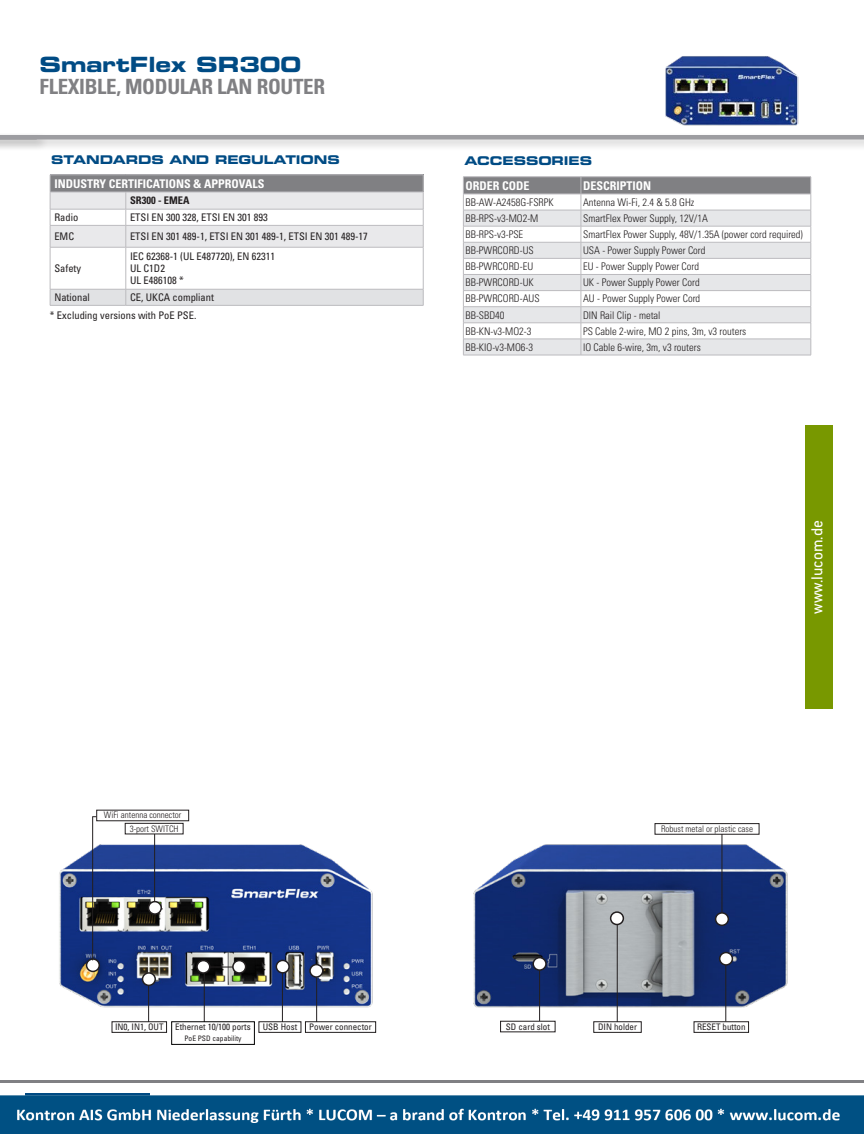
<style>
.page{position:relative;width:864px;height:1134px;background:#fff}
.page>*{position:absolute;margin:0;border:0;box-sizing:border-box;transform-origin:0 0}
.t1{font:700 condensed 21px "Univers LT Std";letter-spacing:-.015em;color:#808083}
.t2{font:21px "Eurostile LT Std Bold Ex 2";letter-spacing:-.01em;color:#004b84}
.t3{font:17.55px "Conduit ITC Std";color:#fff}
.t4{font:700 condensed 12px "Univers LT Std";color:#fff}
.t5{font:12px "Eurostile LT Std Bold Ex 2";letter-spacing:-.01em;color:#004b84}
.t6{font:300 condensed 10.5px "Univers LT Std";color:#231f20}
.t7{font:condensed 10.5px/12px "Univers LT Std";color:#231f20}
.t8{font:700 condensed 10.5px "Univers LT Std";color:#231f20}
.t9{font:condensed 9px "Univers LT Std";color:#231f20}
.t10{font:300 condensed 9px "Univers LT Std";color:#231f20}
.t11{font:condensed 7.5px "Univers LT Std";color:#231f20}
</style>
<div class="page">
<img style="left:0;top:56px;width:864px;height:1078px">
<h1 class="t2" style="left:40px;top:50px;width:263px">SmartFlex SR300</h1>
<h1 class="t1" style="left:40px;top:74px;width:287px">FLEXIBLE, MODULAR LAN ROUTER</h1>
<p class="t5" style="left:51px;top:152px;width:290px">STANDARDS AND REGULATIONS</p>
<p class="t4" style="left:54px;top:176px;width:212px">INDUSTRY CERTIFICATIONS &amp; APPROVALS</p>
<p class="t8" style="left:130px;top:194px;width:61px">SR300 - EMEA</p>
<p class="t7" style="left:54px;top:211px;width:25px">Radio</p>
<p class="t7" style="left:130px;top:211px;width:139px">ETSI EN 300 328, ETSI EN 301 893</p>
<p class="t7" style="left:54px;top:230px;width:21px">EMC</p>
<p class="t7" style="left:130px;top:230px;width:239px">ETSI EN 301 489-1, ETSI EN 301 489-1, ETSI EN 301 489-17</p>
<p class="t7" style="left:54px;top:262px;width:28px">Safety</p>
<p class="t7" style="left:130px;top:250px;width:147px">IEC 62368-1 (UL E487720), EN 62311<br>UL C1D2<br>UL E486108 *</p>
<p class="t7" style="left:54px;top:291px;width:37px">National</p>
<p class="t7" style="left:130px;top:291px;width:86px">CE, UKCA compliant</p>
<p class="t7" style="left:50px;top:309px;width:148px">* Excluding versions with PoE PSE.</p>
<p class="t5" style="left:464px;top:152px;width:129px">ACCESSORIES</p>
<p class="t4" style="left:466px;top:178px;width:66px">ORDER CODE</p>
<p class="t4" style="left:583px;top:178px;width:70px">DESCRIPTION</p>
<p class="t6" style="left:466px;top:196px;width:90px">BB-AW-A2458G-FSRPK</p>
<p class="t6" style="left:583px;top:196px;width:113px">Antenna Wi-Fi, 2.4 &amp; 5.8 GHz</p>
<p class="t6" style="left:466px;top:212px;width:74px">BB-RPS-v3-MO2-M</p>
<p class="t6" style="left:583px;top:212px;width:126px">SmartFlex Power Supply, 12V/1A</p>
<p class="t6" style="left:466px;top:228px;width:59px">BB-RPS-v3-PSE</p>
<p class="t6" style="left:583px;top:228px;width:221px">SmartFlex Power Supply, 48V/1.35A (power cord required)</p>
<p class="t6" style="left:466px;top:244px;width:70px">BB-PWRCORD-US</p>
<p class="t6" style="left:583px;top:244px;width:124px">USA - Power Supply Power Cord</p>
<p class="t6" style="left:466px;top:260px;width:69px">BB-PWRCORD-EU</p>
<p class="t6" style="left:583px;top:260px;width:118px">EU - Power Supply Power Cord</p>
<p class="t6" style="left:466px;top:276px;width:70px">BB-PWRCORD-UK</p>
<p class="t6" style="left:583px;top:276px;width:118px">UK - Power Supply Power Cord</p>
<p class="t6" style="left:466px;top:292px;width:76px">BB-PWRCORD-AUS</p>
<p class="t6" style="left:583px;top:292px;width:119px">AU - Power Supply Power Cord</p>
<p class="t6" style="left:466px;top:309px;width:41px">BB-SBD40</p>
<p class="t6" style="left:583px;top:309px;width:79px">DIN Rail Clip - metal</p>
<p class="t6" style="left:466px;top:325px;width:67px">BB-KN-v3-MO2-3</p>
<p class="t6" style="left:583px;top:325px;width:165px">PS Cable 2-wire, MO 2 pins, 3m, v3 routers</p>
<p class="t6" style="left:466px;top:341px;width:69px">BB-KIO-v3-MO6-3</p>
<p class="t6" style="left:583px;top:341px;width:119px">IO Cable 6-wire, 3m, v3 routers</p>
<h2 class="t3" style="left:807px;top:614px;width:95px;rotate:-90deg">www.lucom.de</h2>
<p class="t10" style="left:104px;top:810px;width:79px">WiFi antenna connector</p>
<p class="t10" style="left:130px;top:823px;width:50px">3-port SWITCH</p>
<p class="t10" style="left:661px;top:823px;width:93px">Robust metal or plastic case</p>
<p class="t9" style="left:175px;top:1021px;width:77px">Ethernet 10/100 ports</p>
<p class="t9" style="left:506px;top:1021px;width:45px">SD card slot</p>
<p class="t9" style="left:598px;top:1021px;width:40px">DIN holder</p>
<p class="t9" style="left:697px;top:1021px;width:50px">RESET button</p>
<p class="t11" style="left:184px;top:1033px;width:59px">PoE PSD capability</p>
<p class="t9" style="left:115px;top:1021px;width:50px">IN0, IN1, OUT</p>
<p class="t9" style="left:263px;top:1021px;width:36px">USB Host</p>
<p class="t9" style="left:309px;top:1021px;width:64px">Power connector</p>
</div>
